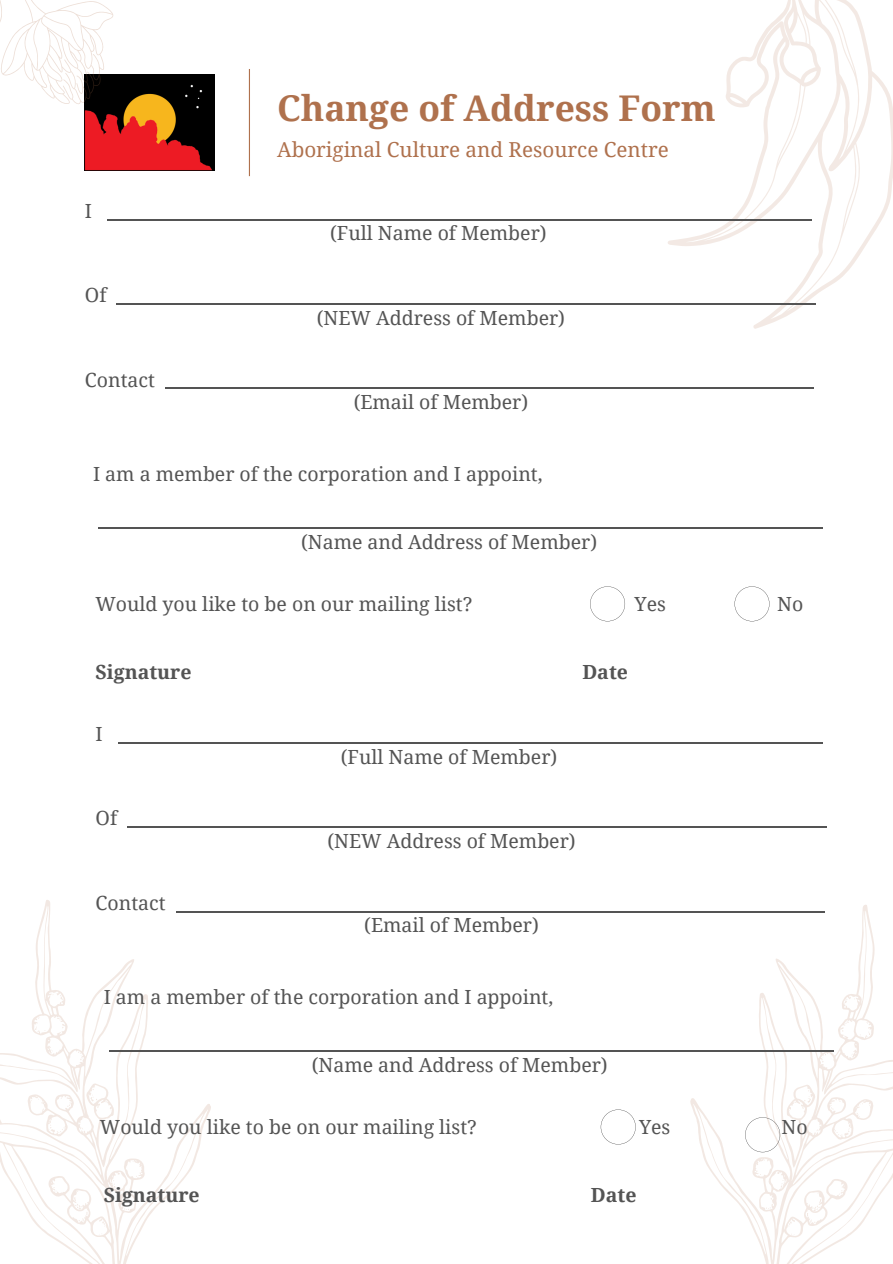
<style>
.page{position:relative;width:893px;height:1264px;background:#fff}
.page>*{position:absolute;margin:0;border:0;box-sizing:border-box;transform-origin:0 0}
.t1{font:700 35.4px "Noto Serif";color:#af714d}
.t2{font:20.7px "Noto Serif";color:#af714d}
.t3{font:19.5px "Noto Serif";color:#545454}
.t4{font:700 19.5px "Noto Serif";color:#545454}
</style>
<div class="page">
<hr style="left:249px;top:69px;width:1px;height:107px;background:#af714d">
<img style="left:85px;top:74px;width:129px;height:97px">
<svg style="left:614px;top:905px;width:278px;height:358px"></svg>
<svg style="left:867px;top:1031px;width:3px;height:6px"></svg>
<svg style="left:834px;top:1128px;width:16px;height:9px"></svg>
<svg style="left:756px;top:1170px;width:5px;height:4px"></svg>
<svg style="left:840px;top:1020px;width:9px;height:11px"></svg>
<svg style="left:789px;top:1089px;width:22px;height:21px"></svg>
<svg style="left:856px;top:1112px;width:3px;height:5px"></svg>
<svg style="left:839px;top:1185px;width:4px;height:9px"></svg>
<svg style="left:776px;top:1171px;width:7px;height:17px"></svg>
<svg style="left:805px;top:1192px;width:16px;height:31px"></svg>
<svg style="left:787px;top:1218px;width:8px;height:8px"></svg>
<svg style="left:820px;top:1053px;width:6px;height:9px"></svg>
<svg style="left:765px;top:1207px;width:6px;height:2px"></svg>
<svg style="left:844px;top:998px;width:3px;height:6px"></svg>
<svg style="left:830px;top:1104px;width:3px;height:5px"></svg>
<svg style="left:667px;top:0;width:225px;height:329px"></svg>
<svg style="left:0;top:900px;width:275px;height:363px"></svg>
<svg style="left:35px;top:1026px;width:3px;height:6px"></svg>
<svg style="left:48px;top:1124px;width:17px;height:9px"></svg>
<svg style="left:136px;top:1172px;width:5px;height:4px"></svg>
<svg style="left:57px;top:1016px;width:8px;height:12px"></svg>
<svg style="left:90px;top:1088px;width:9px;height:20px"></svg>
<svg style="left:40px;top:1108px;width:4px;height:4px"></svg>
<svg style="left:53px;top:1182px;width:3px;height:9px"></svg>
<svg style="left:113px;top:1171px;width:7px;height:17px"></svg>
<svg style="left:74px;top:1190px;width:15px;height:31px"></svg>
<svg style="left:99px;top:1218px;width:7px;height:8px"></svg>
<svg style="left:78px;top:1051px;width:5px;height:9px"></svg>
<svg style="left:60px;top:994px;width:3px;height:6px"></svg>
<svg style="left:60px;top:1097px;width:11px;height:9px"></svg>
<svg style="left:0;top:0;width:146px;height:140px"></svg>
<svg style="left:590px;top:586px;width:35px;height:35px"></svg>
<hr style="left:107px;top:219px;width:704px;height:1px;background:#545454">
<hr style="left:117px;top:303px;width:698px;height:1px;background:#545454">
<hr style="left:98px;top:527px;width:724px;height:1px;background:#545454">
<hr style="left:165px;top:388px;width:648px;height:1px;background:#545454">
<svg style="left:734px;top:586px;width:35px;height:35px"></svg>
<svg style="left:600px;top:1109px;width:35px;height:35px"></svg>
<hr style="left:118px;top:742px;width:704px;height:1px;background:#545454">
<hr style="left:127px;top:826px;width:699px;height:1px;background:#545454">
<hr style="left:109px;top:1050px;width:724px;height:1px;background:#545454">
<hr style="left:176px;top:911px;width:648px;height:1px;background:#545454">
<svg style="left:745px;top:1117px;width:35px;height:35px"></svg>
<p class="t3" style="left:85px;top:197px;width:9px">I</p>
<p class="t3" style="left:85px;top:281px;width:23px">Of</p>
<p class="t3" style="left:85px;top:366px;width:72px">Contact</p>
<p class="t1" style="left:277px;top:83px;width:440px">Change of Address Form</p>
<p class="t2" style="left:277px;top:135px;width:393px">Aboriginal Culture and Resource Centre</p>
<p class="t3" style="left:330px;top:220px;width:218px">(Full Name of Member)</p>
<p class="t3" style="left:317px;top:304px;width:250px">(NEW Address of Member)</p>
<p class="t3" style="left:353px;top:388px;width:176px">(Email of Member)</p>
<p class="t3" style="left:93px;top:460px;width:451px">I am a member of the corporation and I appoint,</p>
<p class="t3" style="left:301px;top:528px;width:297px">(Name and Address of Member)</p>
<p class="t3" style="left:95px;top:589px;width:378px">Would you like to be on our mailing list?</p>
<p class="t3" style="left:634px;top:589px;width:33px">Yes</p>
<p class="t3" style="left:777px;top:589px;width:28px">No</p>
<p class="t4" style="left:95px;top:658px;width:97px">Signature</p>
<p class="t3" style="left:95px;top:720px;width:9px">I</p>
<p class="t3" style="left:95px;top:804px;width:23px">Of</p>
<p class="t3" style="left:95px;top:889px;width:72px">Contact</p>
<p class="t4" style="left:582px;top:658px;width:47px">Date</p>
<p class="t3" style="left:341px;top:742px;width:218px">(Full Name of Member)</p>
<p class="t3" style="left:327px;top:827px;width:250px">(NEW Address of Member)</p>
<p class="t3" style="left:364px;top:911px;width:176px">(Email of Member)</p>
<p class="t3" style="left:104px;top:983px;width:451px">I am a member of the corporation and I appoint,</p>
<p class="t3" style="left:312px;top:1050px;width:297px">(Name and Address of Member)</p>
<p class="t3" style="left:100px;top:1112px;width:378px">Would you like to be on our mailing list?</p>
<p class="t3" style="left:639px;top:1112px;width:33px">Yes</p>
<p class="t3" style="left:781px;top:1112px;width:28px">No</p>
<p class="t4" style="left:104px;top:1181px;width:97px">Signature</p>
<p class="t4" style="left:590px;top:1181px;width:47px">Date</p>
</div>
